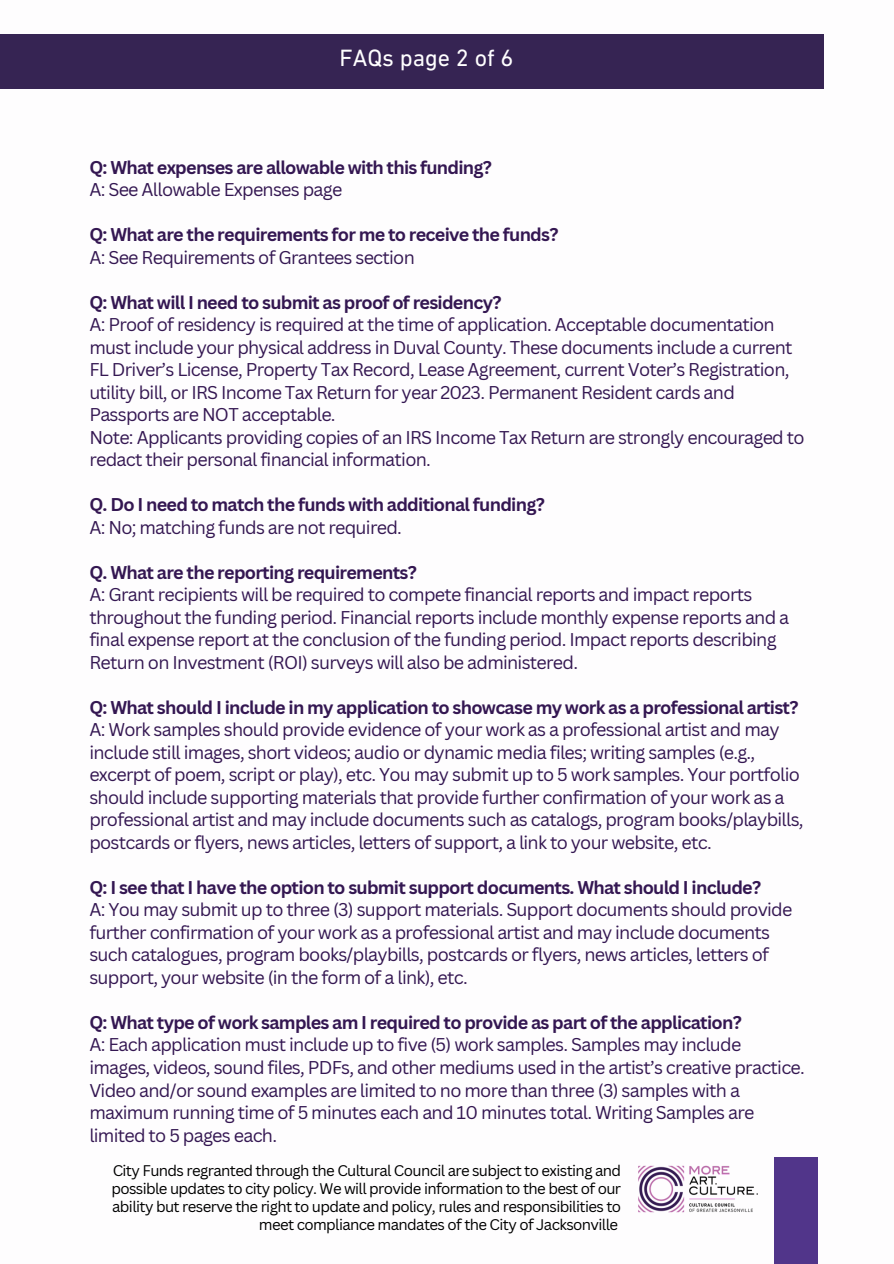
<style>
.page{position:relative;width:894px;height:1264px;background:#fff}
.page>*{position:absolute;margin:0;border:0;box-sizing:border-box;transform-origin:0 0}
.t1{font:24px "DIN Next LT Pro";color:#fff}
.t2{font:18px/22.5px "Canva Sans";letter-spacing:-.04em;color:#341752}
.t3{font:700 18px/22.5px "Canva Sans";letter-spacing:-.04em;color:#341752}
.t4{font:15px/18px "Canva Sans";letter-spacing:-.04em;color:#000;text-align:right}
.s1{font-weight:400}
.s2{font-weight:700}
</style>
<div class="page">
<div style="left:0;top:34px;width:823px;height:54px;background:#362453"></div>
<div style="left:774px;top:1157px;width:43px;height:106px;background:#51358a"></div>
<img style="left:638px;top:1165px;width:120px;height:48px">
<h2 class="t1" style="left:339px;top:48px;width:175px">FAQs page 2 of 6</h2>
<h1 class="t3" style="left:89px;top:155px;width:404px">Q: What expenses are allowable with this funding?<br><span class="s1">A: See Allowable Expenses page</span></h1>
<h2 class="t3" style="left:89px;top:223px;width:470px">Q: What are the requirements for me to receive the funds?<br><span class="s1">A: See Requirements of Grantees section</span></h2>
<h2 class="t2" style="left:89px;top:290px;width:716px"><span class="s2">Q: What will I need to submit as proof of residency?<br></span>A: Proof of residency is required at the time of application. Acceptable documentation must include your physical address in Duval County. These documents include a current FL Driver’s License, Property Tax Record, Lease Agreement, current Voter’s Registration, utility bill, or IRS Income Tax Return for year 2023. Permanent Resident cards and Passports are NOT acceptable.<br>Note: Applicants providing copies of an IRS Income Tax Return are strongly encouraged to redact their personal financial information.</h2>
<h2 class="t3" style="left:89px;top:493px;width:457px">Q. Do I need to match the funds with additional funding?<br><span class="s1">A: No; matching funds are not required.</span></h2>
<h2 class="t2" style="left:89px;top:560px;width:701px"><span class="s2">Q. What are the reporting requirements?<br></span>A: Grant recipients will be required to compete financial reports and impact reports throughout the funding period. Financial reports include monthly expense reports and a final expense report at the conclusion of the funding period. Impact reports describing Return on Investment (ROI) surveys will also be administered.</h2>
<h2 class="t2" style="left:89px;top:695px;width:715px"><span class="s2">Q: What should I include in my application to showcase my work as a professional artist?<br></span>A: Work samples should provide evidence of your work as a professional artist and may include still images, short videos; audio or dynamic media files; writing samples (e.g., excerpt of poem, script or play), etc. You may submit up to 5 work samples. Your portfolio should include supporting materials that provide further confirmation of your work as a professional artist and may include documents such as catalogs, program books/playbills, postcards or flyers, news articles, letters of support, a link to your website, etc.</h2>
<h2 class="t2" style="left:89px;top:875px;width:704px"><span class="s2">Q: I see that I have the option to submit support documents. What should I include?<br></span>A: You may submit up to three (3) support materials. Support documents should provide further confirmation of your work as a professional artist and may include documents such catalogues, program books/playbills, postcards or flyers, news articles, letters of support, your website (in the form of a link), etc.</h2>
<h2 class="t2" style="left:89px;top:1010px;width:716px"><span class="s2">Q: What type of work samples am I required to provide as part of the application?<br></span>A: Each application must include up to five (5) work samples. Samples may include images, videos, sound files, PDFs, and other mediums used in the artist’s creative practice.<br>Video and/or sound examples are limited to no more than three (3) samples with a maximum running time of 5 minutes each and 10 minutes total. Writing Samples are limited to 5 pages each.</h2>
<p class="t4" style="left:111px;top:1160px;width:511px">City Funds regranted through the Cultural Council are subject to existing and possible updates to city policy. We will provide information to the best of our ability but reserve the right to update and policy, rules and responsibilities to meet compliance mandates of the City of Jacksonville</p>
</div>
